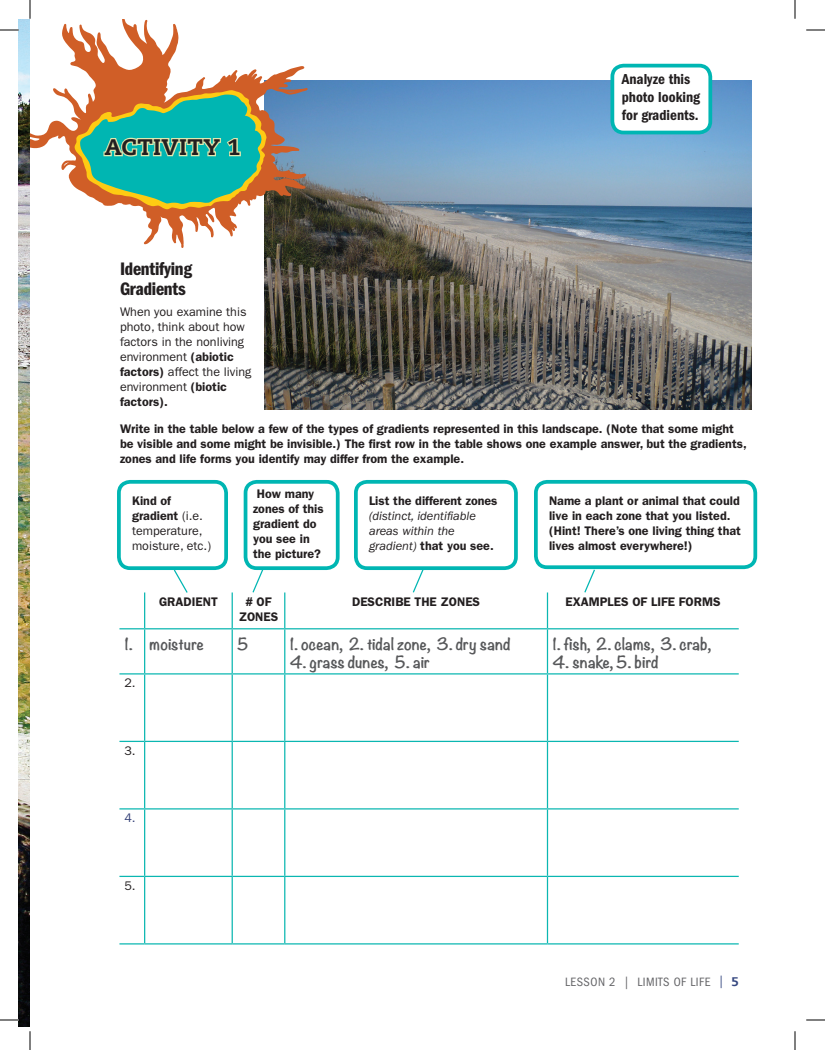
<style>
.page{position:relative;width:825px;height:1050px;background:#fff}
.page>*{position:absolute;margin:0;border:0;box-sizing:border-box;transform-origin:0 0}
.t1{font:800 22.5px "Caecilia LT Std";letter-spacing:.02em;color:#231f20}
.t2{font:18.75px/20px "ITC Franklin Gothic Std Dm Cp";letter-spacing:-.01em;color:#231f20;scale:1.14 1}
.t3{font:700 15px "Noteworthy";color:#57585a}
.t4{font:15px/18px "ITC Franklin Gothic Std Dm Cd";color:#231f20}
.t5{font:600 12.5px/15px "ITC Franklin Gothic Std";color:#231f20}
.t6{font:12.5px/15px "ITC Franklin Gothic Std";color:#231f20}
.t7{font:italic 12.5px/15px "ITC Franklin Gothic Std";color:#231f20}
.t8{font:condensed 12.5px "ITC Franklin Gothic Std";letter-spacing:.04em;color:#636366}
.t9{font:12.5px "ITC Franklin Gothic Std";color:#38447a}
.s1{font-weight:600}
.s2{font-weight:600;font-style:normal}
.s3{color:#354780}
.s4{font-family:"Caecilia LT Std";font-weight:800;font-stretch:normal;color:#354780}
</style>
<div class="page">
<img style="left:19px;top:19px;width:11px;height:1007px">
<svg style="left:795px;top:1031px;width:1px;height:19px"></svg>
<svg style="left:795px;top:0;width:1px;height:19px"></svg>
<svg style="left:30px;top:1031px;width:1px;height:19px"></svg>
<svg style="left:30px;top:0;width:1px;height:19px"></svg>
<svg style="left:806px;top:1020px;width:19px;height:1px"></svg>
<svg style="left:806px;top:30px;width:19px;height:1px"></svg>
<svg style="left:0;top:1019px;width:19px;height:2px"></svg>
<svg style="left:0;top:29px;width:19px;height:2px"></svg>
<img style="left:265px;top:80px;width:486px;height:330px">
<svg style="left:30px;top:20px;width:278px;height:229px"></svg>
<div style="left:612px;top:66px;width:98px;height:67px;background:#fff;border-radius:11px"></div>
<div style="left:610px;top:64px;width:102px;height:70px;border:4px solid #00b6b3;border-radius:11px"></div>
<svg style="left:75px;top:90px;width:192px;height:119px;background:#63ac88"></svg>
<div style="left:117px;top:480px;width:111px;height:90px;border:4px solid #00b6b3;border-radius:11px"></div>
<div style="left:244px;top:480px;width:96px;height:90px;border:4px solid #00b6b3;border-radius:11px"></div>
<div style="left:354px;top:480px;width:164px;height:90px;border:4px solid #00b6b3;border-radius:11px"></div>
<div style="left:534px;top:480px;width:223px;height:89px;border:4px solid #00b6b3;border-radius:11px"></div>
<svg style="left:173px;top:568px;width:16px;height:25px"></svg>
<svg style="left:251px;top:568px;width:13px;height:25px"></svg>
<svg style="left:412px;top:568px;width:13px;height:25px"></svg>
<svg style="left:583px;top:568px;width:13px;height:25px"></svg>
<hr style="left:144px;top:592px;width:1px;height:36px;background:#0bb7b1">
<hr style="left:232px;top:592px;width:1px;height:36px;background:#0bb7b1">
<hr style="left:284px;top:592px;width:1px;height:36px;background:#0bb7b1">
<hr style="left:547px;top:592px;width:1px;height:36px;background:#0bb7b1">
<svg style="left:119px;top:628px;width:26px;height:1px"></svg>
<hr style="left:145px;top:628px;width:87px;height:1px;background:#0bb7b1">
<hr style="left:144px;top:629px;width:1px;height:44px;background:#0bb7b1">
<hr style="left:232px;top:628px;width:53px;height:1px;background:#0bb7b1">
<hr style="left:232px;top:629px;width:1px;height:44px;background:#0bb7b1">
<hr style="left:285px;top:628px;width:263px;height:1px;background:#0bb7b1">
<hr style="left:284px;top:629px;width:1px;height:44px;background:#0bb7b1">
<hr style="left:548px;top:628px;width:191px;height:1px;background:#0bb7b1">
<hr style="left:547px;top:629px;width:1px;height:44px;background:#0bb7b1">
<hr style="left:119px;top:673px;width:26px;height:2px;background:#0bb7b1">
<hr style="left:145px;top:673px;width:87px;height:2px;background:#0bb7b1">
<hr style="left:144px;top:675px;width:1px;height:66px;background:#0bb7b1">
<hr style="left:232px;top:673px;width:53px;height:2px;background:#0bb7b1">
<hr style="left:232px;top:675px;width:1px;height:66px;background:#0bb7b1">
<hr style="left:285px;top:673px;width:263px;height:2px;background:#0bb7b1">
<hr style="left:284px;top:675px;width:1px;height:66px;background:#0bb7b1">
<hr style="left:548px;top:673px;width:191px;height:2px;background:#0bb7b1">
<hr style="left:547px;top:675px;width:1px;height:66px;background:#0bb7b1">
<svg style="left:119px;top:741px;width:26px;height:1px"></svg>
<hr style="left:145px;top:741px;width:87px;height:1px;background:#0bb7b1">
<hr style="left:144px;top:742px;width:1px;height:66px;background:#0bb7b1">
<hr style="left:232px;top:741px;width:53px;height:1px;background:#0bb7b1">
<hr style="left:232px;top:742px;width:1px;height:66px;background:#0bb7b1">
<hr style="left:285px;top:741px;width:263px;height:1px;background:#0bb7b1">
<hr style="left:284px;top:742px;width:1px;height:66px;background:#0bb7b1">
<hr style="left:548px;top:741px;width:191px;height:1px;background:#0bb7b1">
<hr style="left:547px;top:742px;width:1px;height:66px;background:#0bb7b1">
<hr style="left:119px;top:808px;width:26px;height:2px;background:#0bb7b1">
<hr style="left:145px;top:808px;width:87px;height:2px;background:#0bb7b1">
<hr style="left:144px;top:810px;width:1px;height:66px;background:#0bb7b1">
<hr style="left:232px;top:808px;width:53px;height:2px;background:#0bb7b1">
<hr style="left:232px;top:810px;width:1px;height:66px;background:#0bb7b1">
<hr style="left:285px;top:808px;width:263px;height:2px;background:#0bb7b1">
<hr style="left:284px;top:810px;width:1px;height:66px;background:#0bb7b1">
<hr style="left:548px;top:808px;width:191px;height:2px;background:#0bb7b1">
<hr style="left:547px;top:810px;width:1px;height:66px;background:#0bb7b1">
<svg style="left:119px;top:876px;width:26px;height:1px"></svg>
<hr style="left:145px;top:876px;width:87px;height:1px;background:#0bb7b1">
<hr style="left:144px;top:877px;width:1px;height:66px;background:#0bb7b1">
<hr style="left:232px;top:876px;width:53px;height:1px;background:#0bb7b1">
<hr style="left:232px;top:877px;width:1px;height:66px;background:#0bb7b1">
<hr style="left:285px;top:876px;width:263px;height:1px;background:#0bb7b1">
<hr style="left:284px;top:877px;width:1px;height:66px;background:#0bb7b1">
<hr style="left:548px;top:876px;width:191px;height:1px;background:#0bb7b1">
<hr style="left:547px;top:877px;width:1px;height:66px;background:#0bb7b1">
<hr style="left:119px;top:943px;width:26px;height:2px;background:#0bb7b1">
<hr style="left:145px;top:943px;width:87px;height:2px;background:#0bb7b1">
<hr style="left:232px;top:943px;width:53px;height:2px;background:#0bb7b1">
<hr style="left:285px;top:943px;width:263px;height:2px;background:#0bb7b1">
<hr style="left:548px;top:943px;width:191px;height:2px;background:#0bb7b1">
<p class="t1" style="left:104px;top:133px;width:138px">ACTIVITY 1</p>
<p class="t2" style="left:120px;top:259px;width:65px">Identifying<br>Gradients</p>
<p class="t6" style="left:120px;top:304px;width:133px">When you examine this photo, think about how factors in the nonliving environment <span class="s1">(abiotic factors)</span> affect the living environment <span class="s1">(biotic factors).</span></p>
<p class="t4" style="left:622px;top:70px;width:80px">Analyze this photo looking for gradients.</p>
<p class="t5" style="left:120px;top:421px;width:628px">Write in the table below a few of the types of gradients represented in this landscape. (Note that some might be visible and some might be invisible.) The frst row in the table shows one example answer, but the gradients, zones and life forms you identify may differ from the example.</p>
<p class="t6" style="left:132px;top:493px;width:81px"><span class="s1">Kind of gradient</span> (i.e. temperature, moisture, etc.)</p>
<p class="t5" style="left:253px;top:486px;width:72px;text-indent:4px">How many zones of this gradient do you see in the picture?</p>
<p class="t7" style="left:369px;top:493px;width:130px"><span class="s2">List the different zones </span>(distinct, identifable areas within the gradient) <span class="s2">that you see.</span></p>
<p class="t5" style="left:549px;top:493px;width:193px">Name a plant or animal that could live in each zone that you listed. (Hint! There’s one living thing that lives almost everywhere!)</p>
<p class="t5" style="left:159px;top:594px;width:60px">GRADIENT</p>
<p class="t5" style="left:239px;top:594px;width:41px;text-align:center"># OF<br>ZONES</p>
<p class="t5" style="left:352px;top:594px;width:129px">DESCRIBE THE ZONES</p>
<p class="t5" style="left:566px;top:594px;width:156px">EXAMPLES OF LIFE FORMS</p>
<p class="t3" style="left:124px;top:630px;width:81px">1. moisture</p>
<p class="t3" style="left:237px;top:630px;width:13px">5</p>
<p class="t3" style="left:290px;top:630px;width:223px">1. ocean, 2. tidal zone, 3. dry sand</p>
<p class="t3" style="left:290px;top:648px;width:142px">4. grass dunes, 5. air</p>
<p class="t3" style="left:552px;top:630px;width:160px">1. fish, 2. clams, 3. crab,</p>
<p class="t3" style="left:552px;top:648px;width:108px">4. snake, 5. bird</p>
<p class="t6" style="left:124px;top:676px;width:13px">2.</p>
<p class="t6" style="left:124px;top:743px;width:13px">3.</p>
<p class="t9" style="left:124px;top:811px;width:13px">4.</p>
<p class="t6" style="left:124px;top:878px;width:13px">5.</p>
<p class="t8" style="left:565px;top:975px;width:175px">LESSON 2 | LIMITS OF LIFE <span class="s3">|</span> <span class="s4">5</span></p>
</div>
